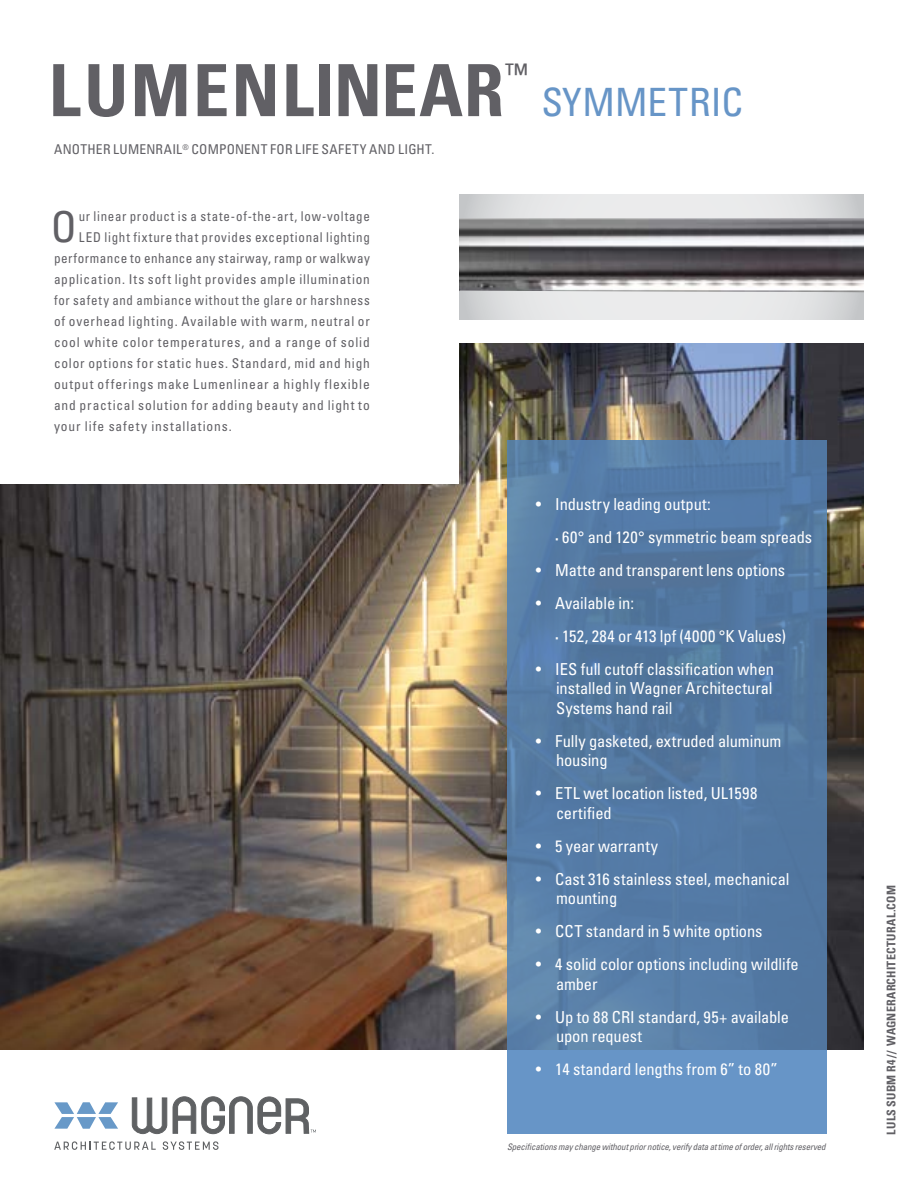
<style>
.page{position:relative;width:918px;height:1188px;background:#fff}
.page>*{position:absolute;margin:0;border:0;box-sizing:border-box;transform-origin:0 0}
.t1{font:700 condensed 72px "Univers LT Std";letter-spacing:.03em;color:#616065}
.t2{font:condensed 42.6px "Univers LT Std";color:#616065}
.t3{font:condensed 39px "Univers LT Std";color:#6795c7}
.t4{font:condensed 27px "Univers LT Std";color:#616065}
.t5{font:condensed 16.5px/19.5px "Univers LT Std";letter-spacing:-.005em;color:#fff}
.t6{font:condensed 13.5px "Univers LT Std";letter-spacing:.06em;color:#616065}
.t7{font:condensed 13.5px "Univers LT Std";letter-spacing:.06em;color:#616065;scale:.96 1}
.t8{font:condensed 13.5px "Univers LT Std";letter-spacing:.025em;color:#616065}
.t9{font:condensed 13.5px "Univers LT Std";letter-spacing:.035em;color:#616065}
.t10{font:700 condensed 12px "Univers LT Std";letter-spacing:.015em;color:#616065}
.t11{font:italic condensed 9px "Univers LT Std";letter-spacing:-.015em;color:#616065}
.s1{font-weight:700}
</style>
<div class="page">
<img style="left:0;top:344px;width:864px;height:706px">
<div style="left:0;top:194px;width:459px;height:290px;background:#fff"></div>
<svg style="left:507px;top:441px;width:320px;height:693px;background:#577ea8"></svg>
<svg style="left:54px;top:1102px;width:64px;height:27px"></svg>
<svg style="left:132px;top:1096px;width:184px;height:38px"></svg>
<svg style="left:54px;top:1141px;width:102px;height:9px"></svg>
<svg style="left:163px;top:1141px;width:56px;height:9px"></svg>
<svg style="left:459px;top:194px;width:405px;height:126px;background:#e2e3e4"></svg>
<img style="left:459px;top:218px;width:405px;height:74px">
<h1 class="t1" style="left:49px;top:46px;width:457px">LUMENLINEAR</h1>
<h3 class="t4" style="left:506px;top:56px;width:24px">™</h3>
<p class="t8" style="left:54px;top:141px;width:382px">ANOTHER LUMENRAIL<sup>®</sup> COMPONENT FOR LIFE SAFETY AND LIGHT.</p>
<h3 class="t3" style="left:541px;top:78px;width:203px">SYMMETRIC</h3>
<h2 class="t2" style="left:51px;top:200px;width:28px">O</h2>
<p class="t7" style="left:79px;top:208px;width:305px">ur linear product is a state-of-the-art, low-voltage</p>
<p class="t7" style="left:79px;top:229px;width:305px">LED light fixture that provides exceptional lighting</p>
<p class="t9" style="left:54px;top:250px;width:317px">performance to enhance any stairway, ramp or walkway</p>
<p class="t6" style="left:54px;top:271px;width:317px">application. Its soft light provides ample illumination</p>
<p class="t7" style="left:54px;top:292px;width:331px">for safety and ambiance without the glare or harshness</p>
<p class="t6" style="left:54px;top:313px;width:317px">of overhead lighting. Available with warm, neutral or</p>
<p class="t6" style="left:54px;top:334px;width:317px">cool white color temperatures, and a range of solid</p>
<p class="t6" style="left:54px;top:355px;width:317px">color options for static hues. Standard, mid and high</p>
<p class="t6" style="left:54px;top:376px;width:317px">output offerings make Lumenlinear a highly flexible</p>
<p class="t6" style="left:54px;top:397px;width:317px">and practical solution for adding beauty and light to</p>
<p class="t6" style="left:54px;top:418px;width:179px">your life safety installations.</p>
<p class="t5" style="left:555px;top:487px;width:258px;line-height:33px;text-indent:-20px">• Industry leading output:<br><span class="s1">∙</span> 60° and 120° symmetric beam spreads</p>
<p class="t5" style="left:536px;top:560px;width:251px">• Matte and transparent lens options</p>
<p class="t5" style="left:555px;top:586px;width:232px;line-height:33px;text-indent:-20px">• Available in:<br><span class="s1">∙</span> 152, 284 or 413 lpf (4000 °K Values)</p>
<p class="t5" style="left:556px;top:659px;width:220px;text-align:justify;text-indent:-20px">• IES full cutoff classification when installed in Wagner Architectural Systems hand rail</p>
<p class="t5" style="left:556px;top:731px;width:227px;text-indent:-20px">• Fully gasketed, extruded aluminum housing</p>
<p class="t5" style="left:556px;top:784px;width:203px;text-indent:-20px">• ETL wet location listed, UL1598 certified</p>
<p class="t5" style="left:536px;top:836px;width:124px">• 5 year warranty</p>
<p class="t5" style="left:556px;top:869px;width:235px;text-indent:-20px">• Cast 316 stainless steel, mechanical mounting</p>
<p class="t5" style="left:536px;top:922px;width:228px">• CCT standard in 5 white options</p>
<p class="t5" style="left:556px;top:955px;width:244px;text-indent:-20px">• 4 solid color options including wildlife amber</p>
<p class="t5" style="left:556px;top:1007px;width:235px;text-indent:-20px">• Up to 88 CRI standard, 95+ available upon request</p>
<p class="t5" style="left:536px;top:1060px;width:244px">• 14 standard lengths from 6” to 80”</p>
<p class="t11" style="left:507px;top:1141px;width:320px">Specifications may change without prior notice, verify data at time of order, all rights reserved</p>
<p class="t10" style="left:884px;top:1135px;width:251px;rotate:-90deg">LULS SUBM R4 // WAGNERARCHITECTURAL.COM</p>
</div>
